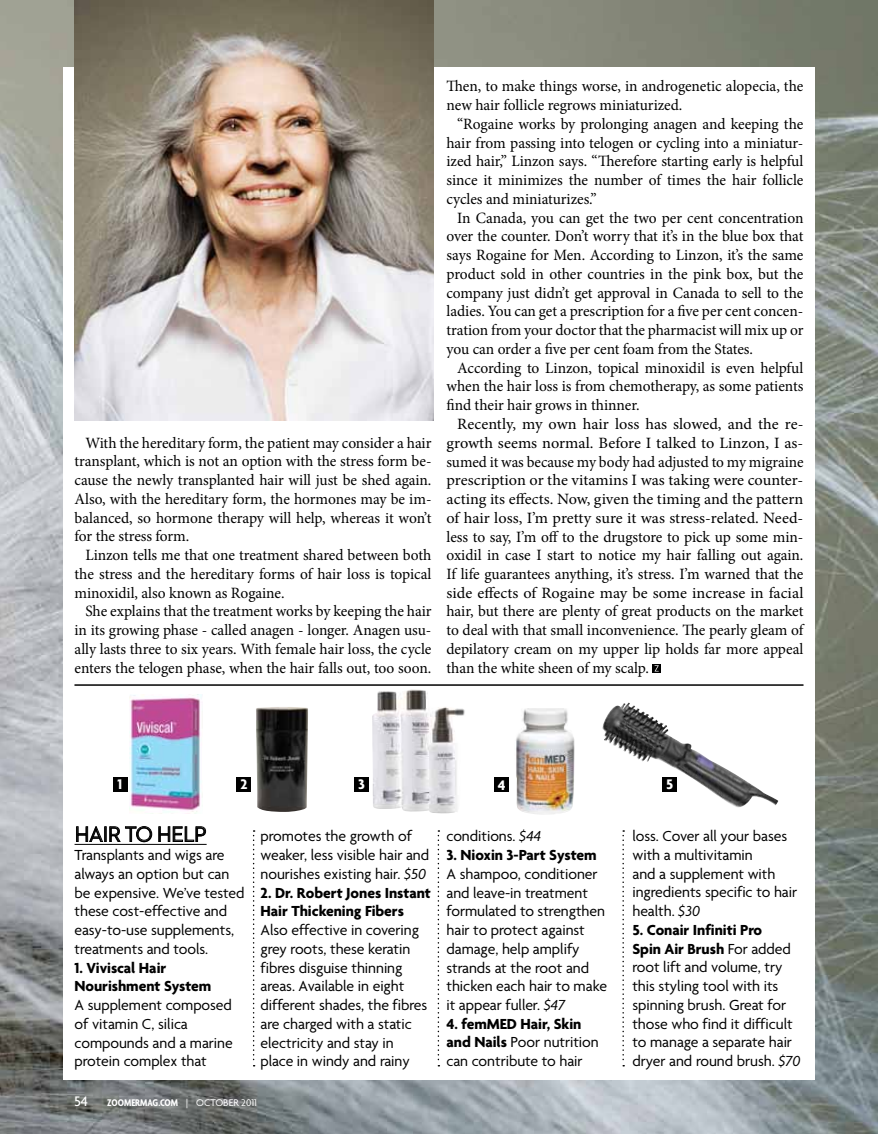
<style>
.page{position:relative;width:878px;height:1134px;background:#fff}
.page>*{position:absolute;margin:0;border:0;box-sizing:border-box;transform-origin:0 0}
.t1{font:21.75px "Neutraface 2 Text";letter-spacing:-.03em;color:#000}
.t2{font:15.75px/18.8px "Minion Pro";letter-spacing:-.005em;color:#000;text-align:justify}
.t3{font:15.75px/18.8px "Agenda";letter-spacing:-.005em;color:#000}
.t4{font:700 15.75px/18.8px "Agenda";letter-spacing:-.005em;color:#000}
.t5{font:700 15px "Agenda";color:#fff}
.t6{font:500 15px "Agenda";color:#fff}
.t7{font:700 condensed 10.5px "Agenda";color:#fff}
.s1{font-style:italic}
.s2{font-weight:400}
.s3{font-weight:400;font-stretch:normal}
.s4{font-weight:700}
</style>
<div class="page">
<img style="left:0;top:0;width:878px;height:1134px">
<div style="left:63px;top:68px;width:751px;height:1012px;background:#fff"></div>
<svg style="left:652px;top:664px;width:9px;height:9px"></svg>
<svg style="left:654px;top:665px;width:4px;height:7px"></svg>
<img style="left:602px;top:702px;width:176px;height:106px">
<img style="left:129px;top:694px;width:73px;height:119px">
<img style="left:372px;top:689px;width:93px;height:124px">
<img style="left:75px;top:0;width:358px;height:421px">
<hr style="left:75px;top:844px;width:132px;height:1px;background:#000">
<svg style="left:76px;top:826px;width:76px;height:16px"></svg>
<svg style="left:158px;top:826px;width:48px;height:16px"></svg>
<img style="left:516px;top:708px;width:58px;height:107px">
<img style="left:256px;top:707px;width:52px;height:105px">
<div style="left:113px;top:777px;width:14px;height:14px;background:#000"></div>
<div style="left:236px;top:777px;width:15px;height:15px;background:#000"></div>
<div style="left:354px;top:777px;width:14px;height:15px;background:#000"></div>
<div style="left:494px;top:777px;width:14px;height:15px;background:#000"></div>
<div style="left:662px;top:777px;width:14px;height:15px;background:#000"></div>
<svg style="left:253px;top:830px;width:1px;height:236px"></svg>
<svg style="left:437px;top:830px;width:2px;height:236px"></svg>
<svg style="left:622px;top:830px;width:2px;height:236px"></svg>
<hr style="left:75px;top:685px;width:728px;height:1px;background:#000">
<p class="t2" style="left:75px;top:433px;width:358px;text-indent:11px">With the hereditary form, the patient may consider a hair transplant, which is not an option with the stress form be&shy;cause the newly transplanted hair will just be shed again.<br>Also, with the hereditary form, the hormones may be im&shy;balanced, so hormone therapy will help, whereas it won’t for the stress form.</p>
<p class="t2" style="left:75px;top:546px;width:358px;text-indent:11px">Linzon tells me that one treatment shared between both the stress and the hereditary forms of hair loss is topical minoxidil, also known as Rogaine.</p>
<p class="t2" style="left:75px;top:602px;width:358px;text-indent:11px">She explains that the treatment works by keeping the hair in its growing phase - called anagen - longer. Anagen usu&shy;ally lasts three to six years. With female hair loss, the cycle enters the telogen phase, when the hair falls out, too soon.</p>
<p class="t2" style="left:446px;top:77px;width:358px">Then, to make things worse, in androgenetic alopecia, the new hair follicle regrows miniaturized.</p>
<p class="t2" style="left:446px;top:115px;width:358px;text-indent:11px">“Rogaine works by prolonging anagen and keeping the hair from passing into telogen or cycling into a miniatur&shy;ized hair,” Linzon says. “Therefore starting early is helpful since it minimizes the number of times the hair follicle cycles and miniaturizes.”</p>
<p class="t2" style="left:446px;top:208px;width:358px;text-indent:11px">In Canada, you can get the two per cent concentration over the counter. Don’t worry that it’s in the blue box that says Rogaine for Men. According to Linzon, it’s the same product sold in other countries in the pink box, but the company just didn’t get approval in Canada to sell to the ladies. You can get a prescription for a five per cent concen&shy;tration from your doctor that the pharmacist will mix up or you can order a five per cent foam from the States.</p>
<p class="t2" style="left:446px;top:358px;width:358px;text-indent:11px">According to Linzon, topical minoxidil is even helpful when the hair loss is from chemotherapy, as some patients find their hair grows in thinner.</p>
<p class="t2" style="left:446px;top:415px;width:360px;text-indent:11px">Recently, my own hair loss has slowed, and the re&shy;growth seems normal. Before I talked to Linzon, I as&shy;sumed it was because my body had adjusted to my migraine prescription or the vitamins I was taking were counter&shy;acting its effects. Now, given the timing and the pattern of hair loss, I’m pretty sure it was stress-related. Need&shy;less to say, I’m off to the drugstore to pick up some min&shy;oxidil in case I start to notice my hair falling out again.<br>If life guarantees anything, it’s stress. I’m warned that the side effects of Rogaine may be some increase in facial hair, but there are plenty of great products on the market to deal with that small inconvenience. The pearly gleam of depilatory cream on my upper lip holds far more appeal than the white sheen of my scalp.</p>
<p class="t5" style="left:117px;top:776px;width:6px">1</p>
<p class="t5" style="left:240px;top:776px;width:9px">2</p>
<p class="t5" style="left:358px;top:776px;width:8px">3</p>
<p class="t5" style="left:498px;top:777px;width:9px">4</p>
<p class="t5" style="left:666px;top:776px;width:9px">5</p>
<h1 class="t1" style="left:75px;top:821px;width:134px">HAIR TO HELP</h1>
<p class="t3" style="left:75px;top:847px;width:172px">Transplants and wigs are always an option but can be expensive. We’ve tested these cost-effective and easy-to-use supplements, treatments and tools.</p>
<p class="t4" style="left:75px;top:959px;width:138px">1. Viviscal Hair<br>Nourishment System</p>
<p class="t3" style="left:75px;top:997px;width:160px">A supplement composed of vitamin C, silica compounds and a marine protein complex that</p>
<p class="t3" style="left:260px;top:828px;width:170px">promotes the growth of weaker, less visible hair and nourishes existing hair. <span class="s1">$50</span></p>
<p class="t4" style="left:260px;top:884px;width:172px">2. Dr. Robert Jones Instant<br>Hair Thickening Fibers</p>
<p class="t3" style="left:260px;top:922px;width:168px">Also effective in covering grey roots, these keratin fibres disguise thinning areas. Available in eight different shades, the fibres are charged with a static electricity and stay in place in windy and rainy</p>
<p class="t6" style="left:74px;top:1093px;width:16px">54</p>
<p class="t7" style="left:107px;top:1097px;width:151px">ZOOMERMAG.COM <span class="s2">|</span> <span class="s3">october 2011</span></p>
<p class="t3" style="left:446px;top:828px;width:96px">conditions. <span class="s1">$44</span></p>
<p class="t4" style="left:446px;top:847px;width:152px">3. Nioxin 3-Part System</p>
<p class="t3" style="left:446px;top:865px;width:162px">A shampoo, conditioner and leave-in treatment formulated to strengthen hair to protect against damage, help amplify strands at the root and thicken each hair to make it appear fuller. <span class="s1">$47</span></p>
<p class="t3" style="left:446px;top:1015px;width:154px"><span class="s4">4. femMED Hair, Skin and Nails</span> Poor nutrition can contribute to hair</p>
<p class="t3" style="left:632px;top:828px;width:166px">loss. Cover all your bases with a multivitamin<br>and a supplement with ingredients specific to hair health. <span class="s1">$30</span></p>
<p class="t3" style="left:632px;top:921px;width:169px"><span class="s4">5. Conair Infiniti Pro<br>Spin Air Brush</span> For added root lift and volume, try this styling tool with its spinning brush. Great for those who find it difficult to manage a separate hair dryer and round brush. <span class="s1">$70</span></p>
</div>
